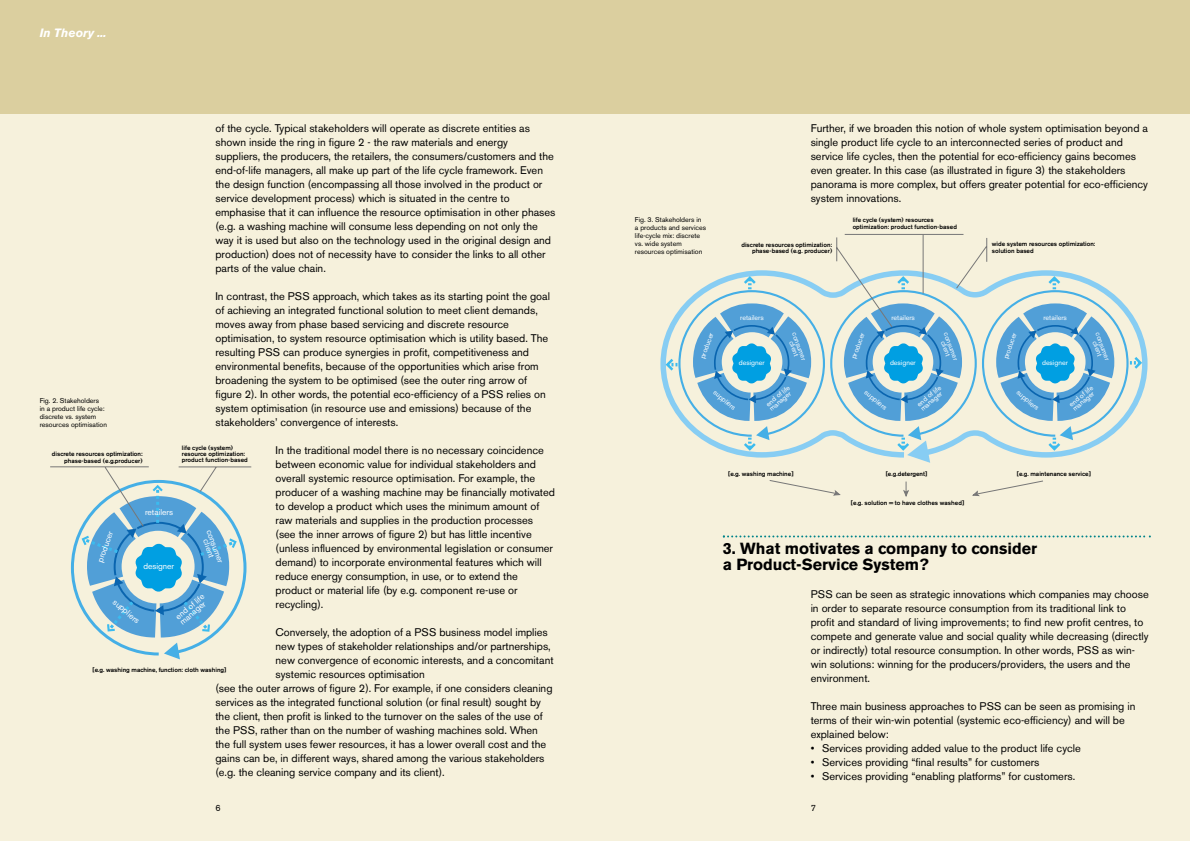
<style>
.page{position:relative;width:1190px;height:841px;background:#f6f1dc}
.page>*{position:absolute;margin:0;border:0;box-sizing:border-box;transform-origin:0 0}
.t1{font:700 16px/16px "Akzidenz Grotesk BE";color:#000}
.t2{font:italic 700 12px "Akzidenz Grotesk BE";color:#fff}
.t3{font:11px/14px "Akzidenz Grotesk BE";color:#000}
.t4{font:9px "Akzidenz Grotesk BE";color:#000}
.t5{font:8.4px/6.6px "Akzidenz Grotesk BE";color:#fff}
.t6{font:7px/5.5px "Akzidenz Grotesk BE";color:#fff}
.t7{font:7px/8px "Akzidenz Grotesk BE";color:#000}
.t8{font:500 6.2px/6.2px "Akzidenz Grotesk BE";color:#000}
</style>
<div class="page">
<div style="left:0;top:0;width:1190px;height:113px;background:#dbcf9f"></div>
<svg style="left:723px;top:535px;width:428px;height:2px"></svg>
<svg style="left:50px;top:466px;width:202px;height:193px"></svg>
<svg style="left:660px;top:334px;width:488px;height:60px"></svg>
<svg style="left:769px;top:480px;width:71px;height:16px"></svg>
<svg style="left:972px;top:480px;width:71px;height:16px"></svg>
<svg style="left:903px;top:482px;width:6px;height:15px"></svg>
<svg style="left:666px;top:234px;width:476px;height:229px"></svg>
<p class="t2" style="left:40px;top:28px;width:68px">In Theory ...</p>
<p class="t3" style="left:215px;top:123px;width:342px">of the cycle. Typical stakeholders will operate as discrete entities as shown inside the ring in figure 2 - the raw materials and energy suppliers, the producers, the retailers, the consumers/customers and the end-of-life managers, all make up part of the life cycle framework. Even the design function (encompassing all those involved in the product or service development process) which is situated in the centre to emphasise that it can influence the resource optimisation in other phases (e.g. a washing machine will consume less depending on not only the way it is used but also on the technology used in the original design and production) does not of necessity have to consider the links to all other parts of the value chain.</p>
<p class="t3" style="left:215px;top:291px;width:336px">In contrast, the PSS approach, which takes as its starting point the goal of achieving an integrated functional solution to meet client demands, moves away from phase based servicing and discrete resource optimisation, to system resource optimisation which is utility based. The resulting PSS can produce synergies in profit, competitiveness and environmental benefits, because of the opportunities which arise from broadening the system to be optimised (see the outer ring arrow of figure 2). In other words, the potential eco-efficiency of a PSS relies on system optimisation (in resource use and emissions) because of the stakeholders’ convergence of interests.</p>
<p class="t3" style="left:276px;top:445px;width:281px">In the traditional model there is no necessary coincidence between economic value for individual stakeholders and overall systemic resource optimisation. For example, the producer of a washing machine may be financially motivated to develop a product which uses the minimum amount of raw materials and supplies in the production processes (see the inner arrows of figure 2) but has little incentive (unless influenced by environmental legislation or consumer demand) to incorporate environmental features which will reduce energy consumption, in use, or to extend the product or material life (by e.g. component re-use or recycling).</p>
<p class="t3" style="left:276px;top:627px;width:274px">Conversely, the adoption of a PSS business model implies</p>
<p class="t3" style="left:276px;top:641px;width:277px">new types of stakeholder relationships and/or partnerships,</p>
<p class="t3" style="left:276px;top:655px;width:280px">new convergence of economic interests, and a concomitant</p>
<p class="t3" style="left:276px;top:669px;width:151px">systemic resources optimisation</p>
<p class="t3" style="left:215px;top:683px;width:339px">(see the outer arrows of figure 2). For example, if one considers cleaning</p>
<p class="t3" style="left:215px;top:697px;width:327px">services as the integrated functional solution (or final result) sought by</p>
<p class="t3" style="left:215px;top:711px;width:329px">the client, then profit is linked to the turnover on the sales of the use of</p>
<p class="t3" style="left:215px;top:725px;width:324px">the PSS, rather than on the number of washing machines sold. When</p>
<p class="t3" style="left:215px;top:739px;width:332px">the full system uses fewer resources, it has a lower overall cost and the</p>
<p class="t3" style="left:215px;top:753px;width:331px">gains can be, in different ways, shared among the various stakeholders</p>
<p class="t3" style="left:215px;top:767px;width:231px">(e.g. the cleaning service company and its client).</p>
<p class="t7" style="left:40px;top:398px;width:69px">Fig. 2. Stakeholders<br>in a product life cycle: discrete vs. system resources optimisation</p>
<p class="t8" style="left:182px;top:445px;width:68px">life cycle (system) resource optimization: product function-based</p>
<p class="t8" style="left:52px;top:452px;width:92px;text-align:right">discrete resources optimization: phase-based (e.g.producer)</p>
<p class="t5" style="left:145px;top:510px;width:30px">retailers</p>
<p class="t5" style="left:211px;top:529px;width:37px;text-align:center;rotate:70deg">consumer client</p>
<p class="t5" style="left:97px;top:561px;width:34px;rotate:-70deg">producer</p>
<p class="t5" style="left:116px;top:599px;width:34px;rotate:40deg">suppliers</p>
<p class="t5" style="left:175px;top:616px;width:36px;rotate:-40deg">end of life manager</p>
<p class="t5" style="left:143px;top:564px;width:32px">designer</p>
<p class="t8" style="left:93px;top:667px;width:135px">[e.g. washing machine, function: cloth washing]</p>
<p class="t7" style="left:635px;top:217px;width:73px">Fig. 3. Stakeholders in a products and services life-cycle mix: discrete vs. wide system resources optimisation</p>
<p class="t3" style="left:811px;top:123px;width:339px">Further, if we broaden this notion of whole system optimisation beyond a single product life cycle to an interconnected series of product and service life cycles, then the potential for eco-efficiency gains becomes even greater. In this case (as illustrated in figure 3) the stakeholders panorama is more complex, but offers greater potential for eco-efficiency system innovations.</p>
<p class="t8" style="left:741px;top:242px;width:92px;text-align:right">discrete resources optimization: phase-based (e.g. producer)</p>
<p class="t8" style="left:853px;top:218px;width:106px">life cycle (system) resources optimization: product function-based</p>
<p class="t6" style="left:740px;top:315px;width:25px">retailers</p>
<p class="t6" style="left:891px;top:315px;width:25px">retailers</p>
<p class="t8" style="left:992px;top:242px;width:105px">wide system resources optimization: solution based</p>
<p class="t6" style="left:1043px;top:315px;width:25px">retailers</p>
<p class="t6" style="left:796px;top:332px;width:31px;text-align:center;rotate:70deg">consumer client</p>
<p class="t6" style="left:700px;top:358px;width:28px;rotate:-70deg">producer</p>
<p class="t6" style="left:716px;top:390px;width:28px;rotate:40deg">suppliers</p>
<p class="t6" style="left:766px;top:404px;width:31px;rotate:-40deg">end of life manager</p>
<p class="t6" style="left:739px;top:360px;width:27px">designer</p>
<p class="t6" style="left:948px;top:332px;width:31px;text-align:center;rotate:70deg">consumer client</p>
<p class="t6" style="left:1100px;top:332px;width:31px;text-align:center;rotate:70deg">consumer client</p>
<p class="t6" style="left:851px;top:358px;width:28px;rotate:-70deg">producer</p>
<p class="t6" style="left:867px;top:390px;width:28px;rotate:40deg">suppliers</p>
<p class="t6" style="left:917px;top:404px;width:31px;rotate:-40deg">end of life manager</p>
<p class="t6" style="left:1003px;top:358px;width:28px;rotate:-70deg">producer</p>
<p class="t6" style="left:1019px;top:390px;width:28px;rotate:40deg">suppliers</p>
<p class="t6" style="left:1069px;top:404px;width:31px;rotate:-40deg">end of life manager</p>
<p class="t6" style="left:890px;top:360px;width:27px">designer</p>
<p class="t6" style="left:1042px;top:361px;width:27px">designer</p>
<p class="t8" style="left:728px;top:471px;width:67px">[e.g. washing machine]</p>
<p class="t8" style="left:886px;top:471px;width:43px">[e.g.detergent]</p>
<p class="t8" style="left:1017px;top:471px;width:76px">[e.g. maintenance service]</p>
<p class="t8" style="left:851px;top:500px;width:115px">[e.g. solution = to have clothes washed]</p>
<h1 class="t1" style="left:723px;top:542px;width:316px">3. What motivates a company to consider a Product-Service System?</h1>
<p class="t3" style="left:811px;top:589px;width:340px">PSS can be seen as strategic innovations which companies may choose in order to separate resource consumption from its traditional link to profit and standard of living improvements; to find new profit centres, to compete and generate value and social quality while decreasing (directly or indirectly) total resource consumption. In other words, PSS as win&shy;win solutions: winning for the producers/providers, the users and the environment.</p>
<p class="t3" style="left:811px;top:701px;width:326px">Three main business approaches to PSS can be seen as promising in terms of their win-win potential (systemic eco-efficiency) and will be explained below:</p>
<p class="t3" style="left:811px;top:743px;width:272px">• Services providing added value to the product life cycle</p>
<p class="t3" style="left:811px;top:757px;width:230px">• Services providing “final results” for customers</p>
<p class="t3" style="left:811px;top:771px;width:266px">• Services providing “enabling platforms” for customers.</p>
<p class="t4" style="left:215px;top:805px;width:7px">6</p>
<p class="t4" style="left:811px;top:805px;width:7px">7</p>
</div>
